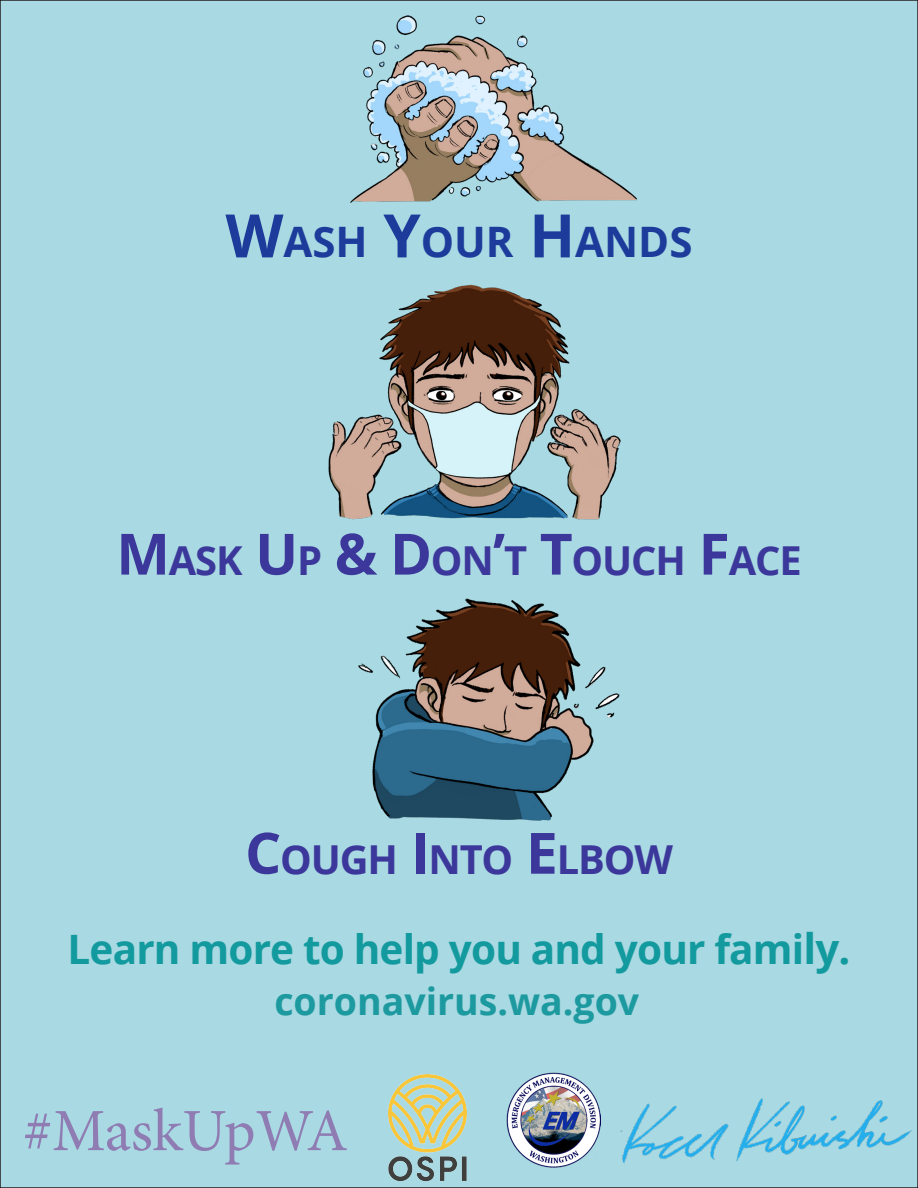
<style>
.page{position:relative;width:918px;height:1188px;background:#a9d9e2}
.page>*{position:absolute;margin:0;border:0;box-sizing:border-box;transform-origin:0 0}
.t1{font:60px "Minion Pro";letter-spacing:-.005em;color:#8f7cb3}
.t2{font:700 42px "Open Sans";color:#1c3b9b}
.t3{font:700 40.5px "Open Sans";letter-spacing:-.02em;color:#139a9e}
.t4{font:700 39.9px "Open Sans";letter-spacing:-.03em;color:#3c389b}
.t5{font:700 37.5px "Open Sans";color:#1d9a9f}
.s1{font-size:60px}
.s2{font-size:57px}
.s3{font-size:42px}
</style>
<div class="page">
<img style="left:350px;top:15px;width:287px;height:188px">
<img style="left:328px;top:284px;width:293px;height:236px">
<img style="left:358px;top:598px;width:262px;height:223px">
<img style="left:388px;top:1074px;width:79px;height:107px">
<img style="left:506px;top:1073px;width:94px;height:94px">
<img style="left:621px;top:1029px;width:297px;height:155px">
<p class="t2" style="left:225px;top:213px;width:469px"><span class="s1">W</span>ASH <span class="s1">Y</span>OUR <span class="s1">H</span>ANDS</p>
<p class="t4" style="left:116px;top:532px;width:687px"><span class="s2">M</span>ASK <span class="s2">U</span> P <span class="s2">&amp; D</span>ON<span class="s2">’</span>T <span class="s2">T</span>OUCH <span class="s2">F</span>ACE</p>
<p class="t4" style="left:245px;top:831px;width:429px"><span class="s2">C</span>OUGH <span class="s2">I</span>NTO <span class="s2">E</span> LBOW</p>
<p class="t3" style="left:68px;top:921px;width:784px">Learn more to help you and your fami<span class="s3">ly.</span></p>
<p class="t5" style="left:274px;top:975px;width:366px">coronavirus.wa.gov</p>
<p class="t1" style="left:23px;top:1091px;width:326px">#MaskUpWA</p>
</div>
